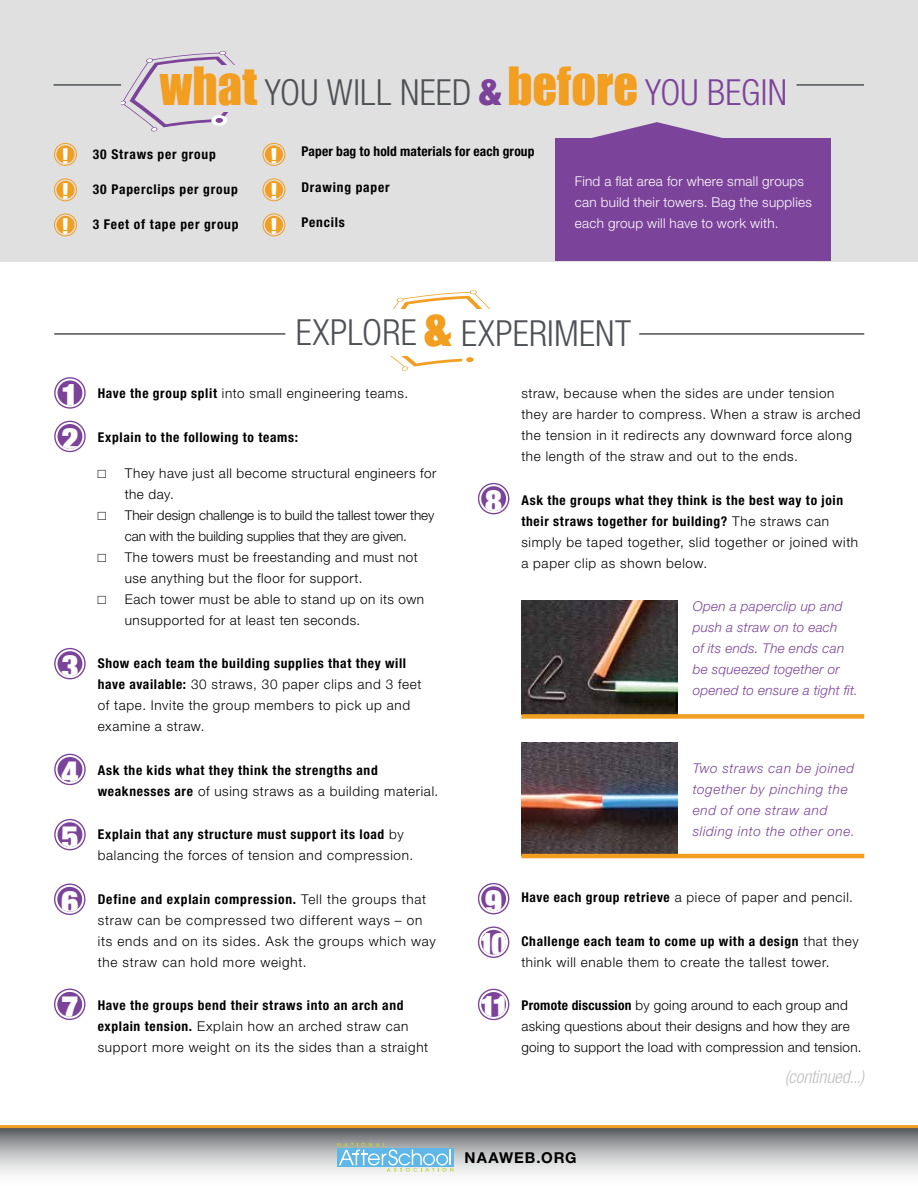
<style>
.page{position:relative;width:918px;height:1188px;background:#fff}
.page>*{position:absolute;margin:0;border:0;box-sizing:border-box;transform-origin:0 0}
.t1{font:300 condensed 36px "Helvetica Neue LT Std";letter-spacing:.005em;color:#4e5155}
.t2{font:900 condensed 36px "Helvetica Neue LT Std";color:#7c439a}
.t3{font:900 condensed 32.4px/43.5px "Helvetica Neue LT Std";color:#fff}
.t4{font:900 condensed 23.55px/35.2px "Helvetica Neue LT Std";color:#fff;text-align:justify}
.t5{font:italic 300 condensed 18px "Helvetica Neue LT Std";letter-spacing:-.005em;color:#c2c0c1}
.t6{font:700 15px "Helvetica Neue LT Std";letter-spacing:.06em;color:#000}
.t7{font:300 13.5px/21px "Helvetica Neue LT Std";letter-spacing:.045em;color:#000}
.t8{font:700 condensed 13.5px/21px "Helvetica Neue LT Std";letter-spacing:.055em;color:#000}
.t9{font:italic 300 13.5px/21px "Helvetica Neue LT Std";letter-spacing:.03em;color:#7c439a}
.t10{font:300 13.5px/21px "Helvetica Neue LT Std";letter-spacing:.02em;color:#000}
.t11{font:300 13.5px/21px "Helvetica Neue LT Std";letter-spacing:.02em;color:#fff}
.t12{font:300 13.5px/21px "Helvetica Neue LT Std";color:#000;text-align:center}
.t13{font:700 condensed 13.5px "Helvetica Neue LT Std";letter-spacing:.01em;color:#000}
.s1{font-family:"Impact";font-weight:400;font-stretch:normal;font-size:48.45px;color:#f19e21}
.s2{color:#7c439a}
.s3{font-weight:700;font-stretch:condensed}
.s4{font-family:"Courier New";font-weight:400}
.s5{font-weight:300;font-stretch:normal}
</style>
<div class="page">
<svg style="left:0;top:1128px;width:918px;height:46px"></svg>
<hr style="left:0;top:1125px;width:918px;height:3px;background:#f19e21">
<svg style="left:337px;top:1143px;width:116px;height:29px"></svg>
<div style="left:0;top:0;width:918px;height:261px;background:#e1e0e0"></div>
<hr style="left:54px;top:84px;width:67px;height:2px;background:#4e5155">
<svg style="left:121px;top:51px;width:114px;height:80px"></svg>
<div style="left:208px;top:65px;width:107px;height:46px;background:#e1e0e0"></div>
<div style="left:555px;top:138px;width:275px;height:123px;background:#7c439a"></div>
<hr style="left:796px;top:84px;width:68px;height:2px;background:#4e5155">
<svg style="left:592px;top:122px;width:130px;height:16px"></svg>
<div style="left:54px;top:143px;width:23px;height:23px;border:1px solid #f19e21;border-radius:50%"></div>
<div style="left:56px;top:145px;width:19px;height:18px;background:#f19e21;border-radius:50%"></div>
<div style="left:54px;top:178px;width:23px;height:23px;border:1px solid #f19e21;border-radius:50%"></div>
<div style="left:56px;top:181px;width:19px;height:18px;background:#f19e21;border-radius:50%"></div>
<div style="left:54px;top:213px;width:23px;height:23px;border:1px solid #f19e21;border-radius:50%"></div>
<div style="left:56px;top:216px;width:19px;height:18px;background:#f19e21;border-radius:50%"></div>
<div style="left:263px;top:143px;width:22px;height:23px;border:1px solid #f19e21;border-radius:50%"></div>
<div style="left:265px;top:145px;width:18px;height:18px;background:#f19e21;border-radius:50%"></div>
<div style="left:263px;top:178px;width:22px;height:23px;border:1px solid #f19e21;border-radius:50%"></div>
<div style="left:265px;top:181px;width:18px;height:18px;background:#f19e21;border-radius:50%"></div>
<div style="left:263px;top:213px;width:22px;height:23px;border:1px solid #f19e21;border-radius:50%"></div>
<div style="left:265px;top:216px;width:18px;height:18px;background:#f19e21;border-radius:50%"></div>
<svg style="left:390px;top:290px;width:100px;height:81px"></svg>
<div style="left:366px;top:309px;width:145px;height:47px;background:#fff"></div>
<hr style="left:54px;top:333px;width:231px;height:2px;background:#4e5155">
<hr style="left:639px;top:333px;width:225px;height:2px;background:#4e5155">
<img style="left:521px;top:601px;width:156px;height:113px">
<div style="left:521px;top:714px;width:343px;height:5px;background:#f19e21"></div>
<img style="left:521px;top:742px;width:156px;height:112px">
<hr style="left:521px;top:854px;width:343px;height:4px;background:#f19e21">
<div style="left:54px;top:819px;width:32px;height:31px;border:1px solid #7c439a;border-radius:50%"></div>
<div style="left:58px;top:822px;width:24px;height:25px;background:#7c439a;border-radius:50%"></div>
<div style="left:54px;top:754px;width:32px;height:31px;border:1px solid #7c439a;border-radius:50%"></div>
<div style="left:58px;top:757px;width:24px;height:25px;background:#7c439a;border-radius:50%"></div>
<div style="left:54px;top:377px;width:32px;height:32px;border:1px solid #7c439a;border-radius:50%"></div>
<div style="left:58px;top:380px;width:24px;height:25px;background:#7c439a;border-radius:50%"></div>
<div style="left:54px;top:421px;width:32px;height:31px;border:1px solid #7c439a;border-radius:50%"></div>
<div style="left:58px;top:424px;width:24px;height:25px;background:#7c439a;border-radius:50%"></div>
<div style="left:54px;top:648px;width:32px;height:31px;border:1px solid #7c439a;border-radius:50%"></div>
<div style="left:58px;top:651px;width:24px;height:25px;background:#7c439a;border-radius:50%"></div>
<div style="left:54px;top:884px;width:31px;height:31px;border:1px solid #7c439a;border-radius:50%"></div>
<div style="left:57px;top:887px;width:25px;height:25px;background:#7c439a;border-radius:50%"></div>
<div style="left:54px;top:989px;width:31px;height:31px;border:1px solid #7c439a;border-radius:50%"></div>
<div style="left:57px;top:992px;width:25px;height:25px;background:#7c439a;border-radius:50%"></div>
<div style="left:478px;top:989px;width:31px;height:31px;border:1px solid #7c439a;border-radius:50%"></div>
<div style="left:481px;top:992px;width:25px;height:25px;background:#7c439a;border-radius:50%"></div>
<div style="left:478px;top:926px;width:31px;height:32px;border:1px solid #7c439a;border-radius:50%"></div>
<div style="left:481px;top:930px;width:25px;height:25px;background:#7c439a;border-radius:50%"></div>
<div style="left:478px;top:483px;width:31px;height:31px;border:1px solid #7c439a;border-radius:50%"></div>
<div style="left:481px;top:486px;width:25px;height:25px;background:#7c439a;border-radius:50%"></div>
<div style="left:478px;top:883px;width:31px;height:31px;border:1px solid #7c439a;border-radius:50%"></div>
<div style="left:481px;top:886px;width:25px;height:25px;background:#7c439a;border-radius:50%"></div>
<h1 class="t1" style="left:160px;top:72px;width:629px"><span class="s1">what</span> YOU WILL NEED <span class="s1">before</span> <span class="s2">YOU BEGIN</span></h1>
<h1 class="t2" style="left:479px;top:70px;width:23px">&amp;</h1>
<h3 class="t4" style="left:62px;top:138px;width:9px">! ! !</h3>
<h3 class="t4" style="left:270px;top:138px;width:9px">! ! !</h3>
<p class="t13" style="left:301px;top:143px;width:235px">Paper bag to hold materials for each group</p>
<p class="t8" style="left:93px;top:143px;width:125px">30 Straws per group</p>
<p class="t8" style="left:93px;top:178px;width:147px">30 Paperclips per group</p>
<p class="t8" style="left:93px;top:214px;width:147px">3 Feet of tape per group</p>
<p class="t8" style="left:301px;top:176px;width:90px">Drawing paper</p>
<p class="t8" style="left:301px;top:211px;width:45px">Pencils</p>
<p class="t11" style="left:575px;top:171px;width:239px">Find a flat area for where small groups can build their towers. Bag the supplies each group will have to work with.</p>
<h1 class="t1" style="left:296px;top:313px;width:337px">EXPLORE <span class="s1">&amp;</span> EXPERIMENT</h1>
<h2 class="t3" style="left:62px;top:373px;width:18px">1<br>2</h2>
<p class="t7" style="left:98px;top:382px;width:312px"><span class="s3">Have the group split</span> into small engineering teams.</p>
<p class="t8" style="left:98px;top:426px;width:202px">Explain to the following to teams:</p>
<p class="t7" style="left:125px;top:462px;width:313px;text-indent:-27px"><span class="s4">□</span> They have just all become structural engineers for the day.</p>
<p class="t12" style="left:98px;top:504px;width:338px"><span class="s4">□</span> Their design challenge is to build the tallest tower they can with the building supplies that they are given.</p>
<p class="t7" style="left:125px;top:546px;width:294px;text-indent:-27px"><span class="s4">□</span> The towers must be freestanding and must not use anything but the floor for support.</p>
<p class="t7" style="left:125px;top:588px;width:301px;text-indent:-27px"><span class="s4">□</span> Each tower must be able to stand up on its own unsupported for at least ten seconds.</p>
<p class="t7" style="left:98px;top:653px;width:325px"><span class="s3">Show each team the building supplies that they will have available:</span> 30 straws, 30 paper clips and 3 feet of tape. Invite the group members to pick up and examine a straw.</p>
<p class="t8" style="left:98px;top:759px;width:342px">Ask the kids what they think the strengths and weaknesses are <span class="s5">of using straws as a building material.</span></p>
<p class="t7" style="left:98px;top:824px;width:317px"><span class="s3">Explain that any structure must support its load</span> by balancing the forces of tension and compression.</p>
<p class="t7" style="left:98px;top:888px;width:339px"><span class="s3">Define and explain compression.</span> Tell the groups that straw can be compressed two different ways – on its ends and on its sides. Ask the groups which way the straw can hold more weight.</p>
<p class="t7" style="left:98px;top:995px;width:332px"><span class="s3">Have the groups bend their straws into an arch and explain tension.</span> Explain how an arched straw can support more weight on its the sides than a straight</p>
<h2 class="t3" style="left:485px;top:479px;width:18px">8</h2>
<h2 class="t3" style="left:62px;top:644px;width:18px">3</h2>
<h2 class="t3" style="left:62px;top:750px;width:18px">4</h2>
<h2 class="t3" style="left:62px;top:815px;width:18px">5</h2>
<h2 class="t3" style="left:485px;top:879px;width:18px">9</h2>
<h2 class="t3" style="left:61px;top:879px;width:18px">6</h2>
<h2 class="t3" style="left:478px;top:922px;width:32px">10</h2>
<h2 class="t3" style="left:61px;top:985px;width:18px">7</h2>
<h2 class="t3" style="left:479px;top:985px;width:31px">11</h2>
<p class="t7" style="left:521px;top:383px;width:341px">straw, because when the sides are under tension they are harder to compress. When a straw is arched the tension in it redirects any downward force along the length of the straw and out to the ends.</p>
<p class="t7" style="left:521px;top:489px;width:338px"><span class="s3">Ask the groups what they think is the best way to join their straws together for building?</span> The straws can simply be taped together, slid together or joined with a paper clip as shown below.</p>
<p class="t9" style="left:693px;top:595px;width:167px">Open a paperclip up and push a straw on to each<br>of its ends. The ends can be squeezed together or opened to ensure a tight fit.</p>
<p class="t9" style="left:693px;top:757px;width:164px">Two straws can be joined together by pinching the end of one straw and sliding into the other one.</p>
<p class="t7" style="left:521px;top:887px;width:333px"><span class="s3">Have each group retrieve</span> a piece of paper and pencil.</p>
<p class="t7" style="left:521px;top:930px;width:339px"><span class="s3">Challenge each team to come up with a design</span> that they think will enable them to create the tallest tower.</p>
<p class="t10" style="left:521px;top:995px;width:342px"><span class="s3">Promote discussion</span> by going around to each group and asking questions about their designs and how they are going to support the load with compression and tension.</p>
<h3 class="t5" style="left:785px;top:1067px;width:81px">(continued...)</h3>
<p class="t6" style="left:465px;top:1148px;width:114px">NAAWEB.ORG</p>
</div>
